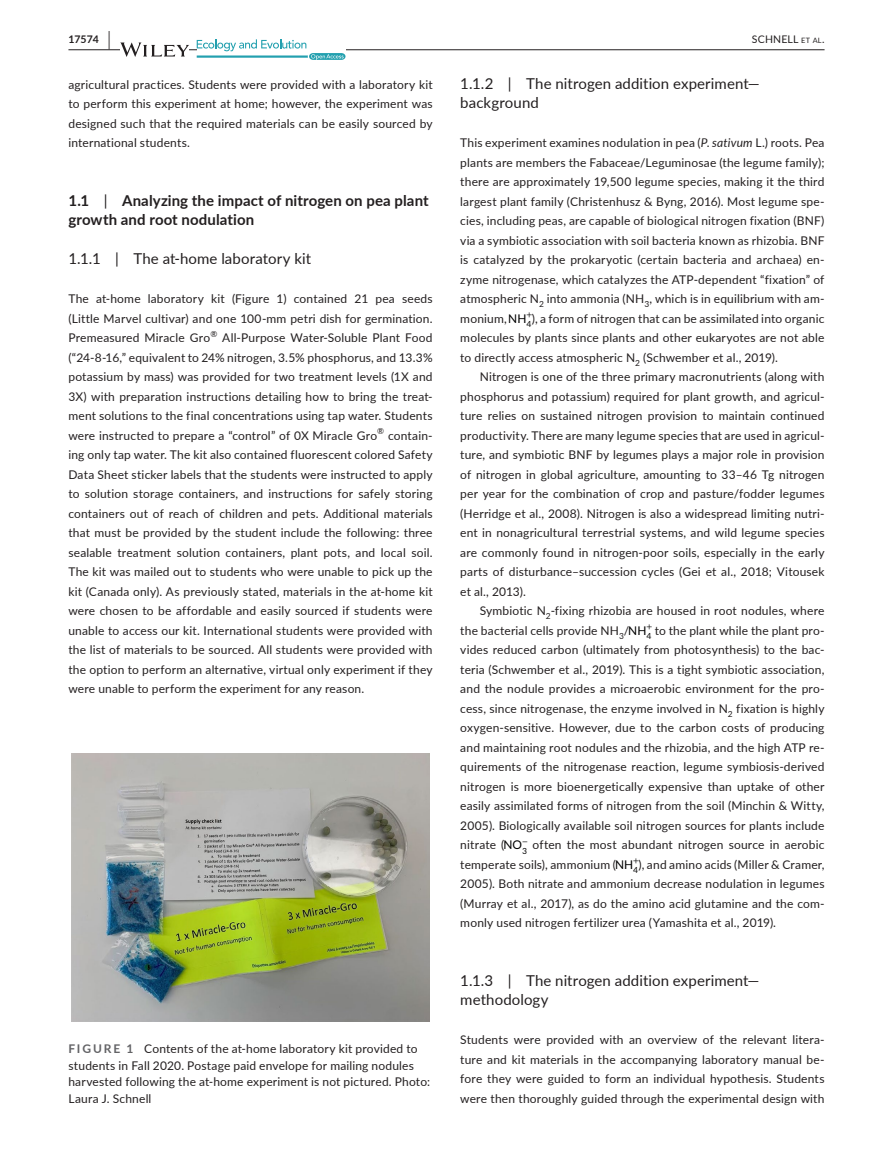
<style>
.page{position:relative;width:893px;height:1174px;background:#fff}
.page>*{position:absolute;margin:0;border:0;box-sizing:border-box;transform-origin:0 0}
.t1{font:15px/19.5px "Lato";letter-spacing:.005em;color:#231f20}
.t2{font:700 15px/19.5px "Lato";letter-spacing:.01em;color:#231f20}
.t3{font:12px/19.5px "Lato";letter-spacing:.015em;color:#231f20;text-align:justify}
.t4{font:10.5px "Lato";letter-spacing:.015em;color:#231f20}
.t5{font:700 10.5px "Lato";color:#231f20}
.t6{font:8.4px "STIX Math";color:#000}
.s1{font-size:19.5px}
.s2{font-size:7.35px}
.s3{font-style:italic}
.s4{color:#000}
.s5{font-weight:400}
.s6{font-weight:700;color:#636366}
</style>
<div class="page">
<hr style="left:68px;top:49px;width:756px;height:1px;background:#231f20">
<svg style="left:120px;top:42px;width:69px;height:15px"></svg>
<svg style="left:197px;top:39px;width:148px;height:21px"></svg>
<div style="left:68px;top:753px;width:365px;height:268px;background:linear-gradient(to bottom,#fff,#fff)"></div>
<img style="left:72px;top:753px;width:357px;height:268px">
<p class="t5" style="left:68px;top:31px;width:43px">17574 <span class="s1">|</span></p>
<p class="t4" style="left:752px;top:31px;width:74px">SCHNELL <span class="s2">et al</span>.</p>
<p class="t3" style="left:68px;top:74px;width:366px">agricultural practices. Students were provided with a laboratory kit to perform this experiment at home; however, the experiment was designed such that the required materials can be easily sourced by international students.</p>
<p class="t1" style="left:460px;top:73px;width:301px">1.1.2 | The nitrogen addition experiment— background</p>
<p class="t3" style="left:460px;top:132px;width:366px">This experiment examines nodulation in pea (<span class="s3">P</span>. <span class="s3">sativum</span> L.) roots. Pea plants are members the Fabaceae/Leguminosae (the legume family); there are approximately 19,500 legume species, making it the third largest plant family (Christenhusz &amp; Byng, 2016). Most legume spe&shy;cies, including peas, are capable of biological nitrogen fixation (BNF) via a symbiotic association with soil bacteria known as rhizobia. BNF is catalyzed by the prokaryotic (certain bacteria and archaea) en&shy;zyme nitrogenase, which catalyzes the ATP-dependent “fixation” of atmospheric N<sub>2</sub> into ammonia (NH<sub>3</sub>, which is in equilibrium with am&shy;monium, <span class="s4">NH</span><sub>4</sub>), a form of nitrogen that can be assimilated into organic</p>
<p class="t2" style="left:68px;top:190px;width:362px">1.1 <span class="s5">|</span> Analyzing the impact of nitrogen on pea plant growth and root nodulation</p>
<p class="t1" style="left:68px;top:248px;width:244px">1.1.1 | The at-home laboratory kit</p>
<p class="t3" style="left:68px;top:288px;width:366px">The at-home laboratory kit (Figure 1) contained 21 pea seeds (Little Marvel cultivar) and one 100-mm petri dish for germination.<br>Premeasured Miracle Gro<sup>®</sup> All-Purpose Water-Soluble Plant Food (“24-8-16,” equivalent to 24% nitrogen, 3.5% phosphorus, and 13.3% potassium by mass) was provided for two treatment levels (1X and 3X) with preparation instructions detailing how to bring the treat&shy;ment solutions to the final concentrations using tap water. Students were instructed to prepare a “control” of 0X Miracle Gro<sup>®</sup> contain&shy;ing only tap water. The kit also contained fluorescent colored Safety Data Sheet sticker labels that the students were instructed to apply to solution storage containers, and instructions for safely storing containers out of reach of children and pets. Additional materials that must be provided by the student include the following: three sealable treatment solution containers, plant pots, and local soil.<br>The kit was mailed out to students who were unable to pick up the kit (Canada only). As previously stated, materials in the at-home kit were chosen to be affordable and easily sourced if students were unable to access our kit. International students were provided with the list of materials to be sourced. All students were provided with the option to perform an alternative, virtual only experiment if they were unable to perform the experiment for any reason.</p>
<p class="t6" style="left:526px;top:309px;width:7px">+</p>
<p class="t3" style="left:460px;top:327px;width:366px">molecules by plants since plants and other eukaryotes are not able to directly access atmospheric N<sub>2</sub> (Schwember et al., 2019).</p>
<p class="t3" style="left:460px;top:366px;width:366px;text-indent:20px">Nitrogen is one of the three primary macronutrients (along with phosphorus and potassium) required for plant growth, and agricul&shy;ture relies on sustained nitrogen provision to maintain continued productivity. There are many legume species that are used in agricul&shy;ture, and symbiotic BNF by legumes plays a major role in provision of nitrogen in global agriculture, amounting to 33–46 Tg nitrogen per year for the combination of crop and pasture/fodder legumes (Herridge et al., 2008). Nitrogen is also a widespread limiting nutri&shy;ent in nonagricultural terrestrial systems, and wild legume species are commonly found in nitrogen-poor soils, especially in the early parts of disturbance–succession cycles (Gei et al., 2018; Vitousek et al., 2013).</p>
<p class="t3" style="left:460px;top:600px;width:366px;text-align:right">Symbiotic N<sub>2</sub>-fixing rhizobia are housed in root nodules, where the bacterial cells provide NH<sub>3</sub>/<span class="s4">NH</span><sub>4</sub> to the plant while the plant pro-</p>
<p class="t6" style="left:646px;top:621px;width:7px">+</p>
<p class="t3" style="left:460px;top:639px;width:366px">vides reduced carbon (ultimately from photosynthesis) to the bac&shy;teria (Schwember et al., 2019). This is a tight symbiotic association, and the nodule provides a microaerobic environment for the pro&shy;cess, since nitrogenase, the enzyme involved in N<sub>2</sub> fixation is highly oxygen-sensitive. However, due to the carbon costs of producing and maintaining root nodules and the rhizobia, and the high ATP re&shy;quirements of the nitrogenase reaction, legume symbiosis-derived nitrogen is more bioenergetically expensive than uptake of other easily assimilated forms of nitrogen from the soil (Minchin &amp; Witty, 2005). Biologically available soil nitrogen sources for plants include nitrate (<span class="s4">NO</span><sub>3</sub> often the most abundant nitrogen source in aerobic</p>
<p class="t6" style="left:522px;top:836px;width:7px">−</p>
<p class="t3" style="left:460px;top:854px;width:366px">temperate soils), ammonium (<span class="s4">NH</span><sub>4</sub>), and amino acids (Miller &amp; Cramer,</p>
<p class="t6" style="left:633px;top:855px;width:7px">+</p>
<p class="t3" style="left:460px;top:873px;width:366px">2005). Both nitrate and ammonium decrease nodulation in legumes (Murray et al., 2017), as do the amino acid glutamine and the com&shy;monly used nitrogen fertilizer urea (Yamashita et al., 2019).</p>
<p class="t3" style="left:68px;top:1040px;width:363px;line-height:16.5px;text-align:left"><span class="s6">FIGURE 1</span> Contents of the at-home laboratory kit provided to students in Fall 2020. Postage paid envelope for mailing nodules harvested following the at-home experiment is not pictured. Photo:<br>Laura J. Schnell</p>
<p class="t1" style="left:460px;top:970px;width:301px">1.1.3 | The nitrogen addition experiment— methodology</p>
<p class="t3" style="left:460px;top:1029px;width:366px">Students were provided with an overview of the relevant litera&shy;ture and kit materials in the accompanying laboratory manual be&shy;fore they were guided to form an individual hypothesis. Students were then thoroughly guided through the experimental design with</p>
</div>
